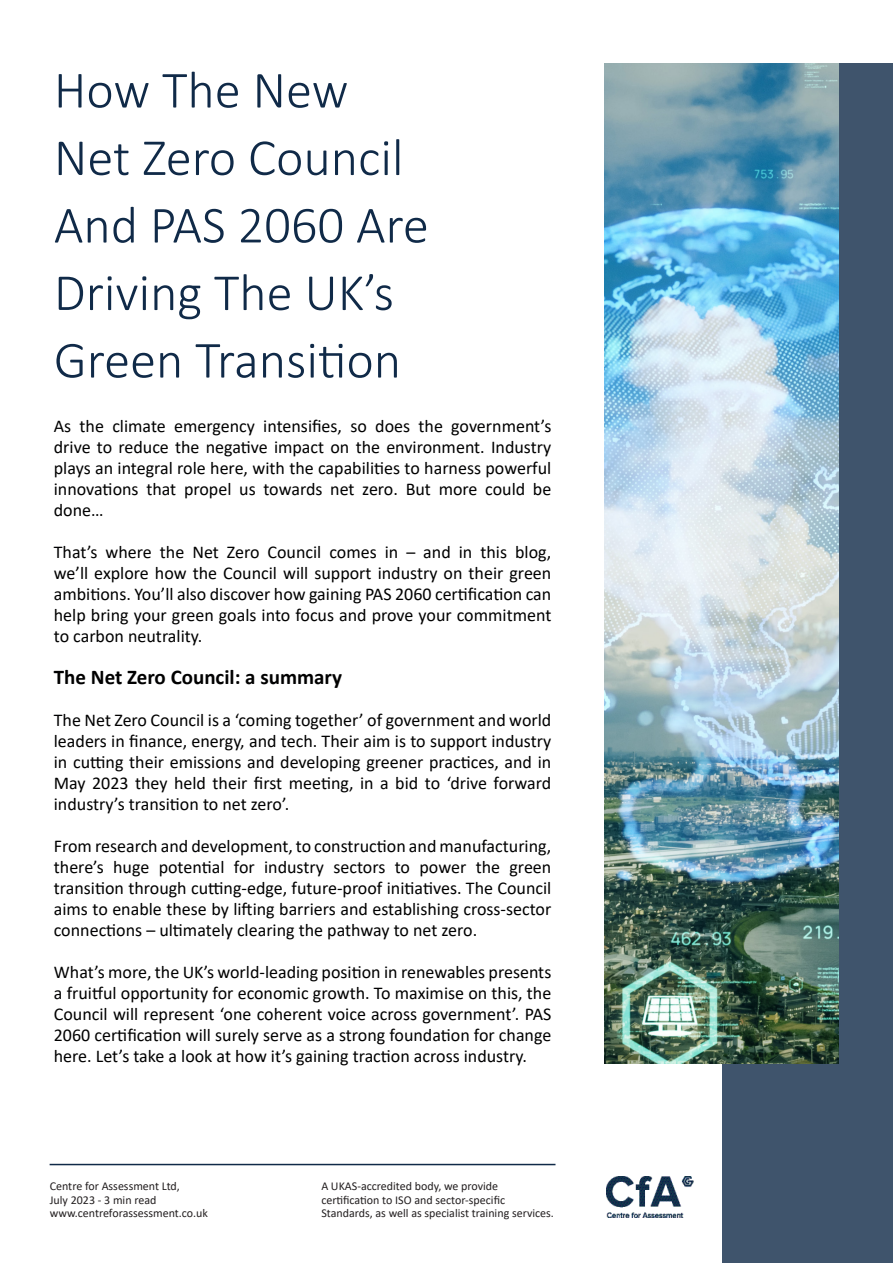
<style>
.page{position:relative;width:893px;height:1263px;background:#fff}
.page>*{position:absolute;margin:0;border:0;box-sizing:border-box;transform-origin:0 0}
.t1{font:300 52.5px/67.5px "Calibri";color:#102a48}
.t2{font:700 21px "Calibri";color:#000001}
.t3{font:18px/21px "Calibri";color:#000001;text-align:justify}
.t4{font:12px/13.5px "Calibri";color:#231f20}
</style>
<div class="page">
<img style="left:607px;top:1176px;width:86px;height:41px">
<div style="left:722px;top:63px;width:171px;height:1200px;background:#3f546c"></div>
<hr style="left:50px;top:1164px;width:505px;height:1px;background:#102a48">
<img style="left:605px;top:63px;width:234px;height:1000px">
<p class="t1" style="left:54px;top:56px;width:376px">How The New<br>Net Zero Council<br>And PAS 2060 Are<br>Driving The UK’s<br>Green Transition</p>
<p class="t3" style="left:54px;top:415px;width:499px">As the climate emergency intensifies, so does the government’s drive to reduce the negative impact on the environment. Industry plays an integral role here, with the capabilities to harness powerful innovations that propel us towards net zero. But more could be done…</p>
<p class="t3" style="left:54px;top:541px;width:499px">That’s where the Net Zero Council comes in – and in this blog, we’ll explore how the Council will support industry on their green ambitions. You’ll also discover how gaining PAS 2060 certification can help bring your green goals into focus and prove your commitment to carbon neutrality.</p>
<p class="t2" style="left:54px;top:662px;width:290px">The Net Zero Council: a summary</p>
<p class="t3" style="left:54px;top:709px;width:499px">The Net Zero Council is a ‘coming together’ of government and world leaders in finance, energy, and tech. Their aim is to support industry in cutting their emissions and developing greener practices, and in May 2023 they held their first meeting, in a bid to ‘drive forward industry’s transition to net zero’.</p>
<p class="t3" style="left:54px;top:835px;width:499px">From research and development, to construction and manufacturing, there’s huge potential for industry sectors to power the green transition through cutting-edge, future-proof initiatives. The Council aims to enable these by lifting barriers and establishing cross-sector connections – ultimately clearing the pathway to net zero.</p>
<p class="t3" style="left:54px;top:961px;width:499px">What’s more, the UK’s world-leading position in renewables presents a fruitful opportunity for economic growth. To maximise on this, the Council will represent ‘one coherent voice across government’. PAS 2060 certification will surely serve as a strong foundation for change here. Let’s take a look at how it’s gaining traction across industry.</p>
<p class="t4" style="left:50px;top:1179px;width:132px">Centre for Assessment Ltd,</p>
<p class="t4" style="left:50px;top:1193px;width:108px">July 2023 - 3 min read</p>
<p class="t4" style="left:50px;top:1206px;width:160px">www.centreforassessment.co.uk</p>
<p class="t4" style="left:321px;top:1179px;width:234px">A UKAS-accredited body, we provide certification to ISO and sector-specific<br>Standards, as well as specialist training services.</p>
</div>
